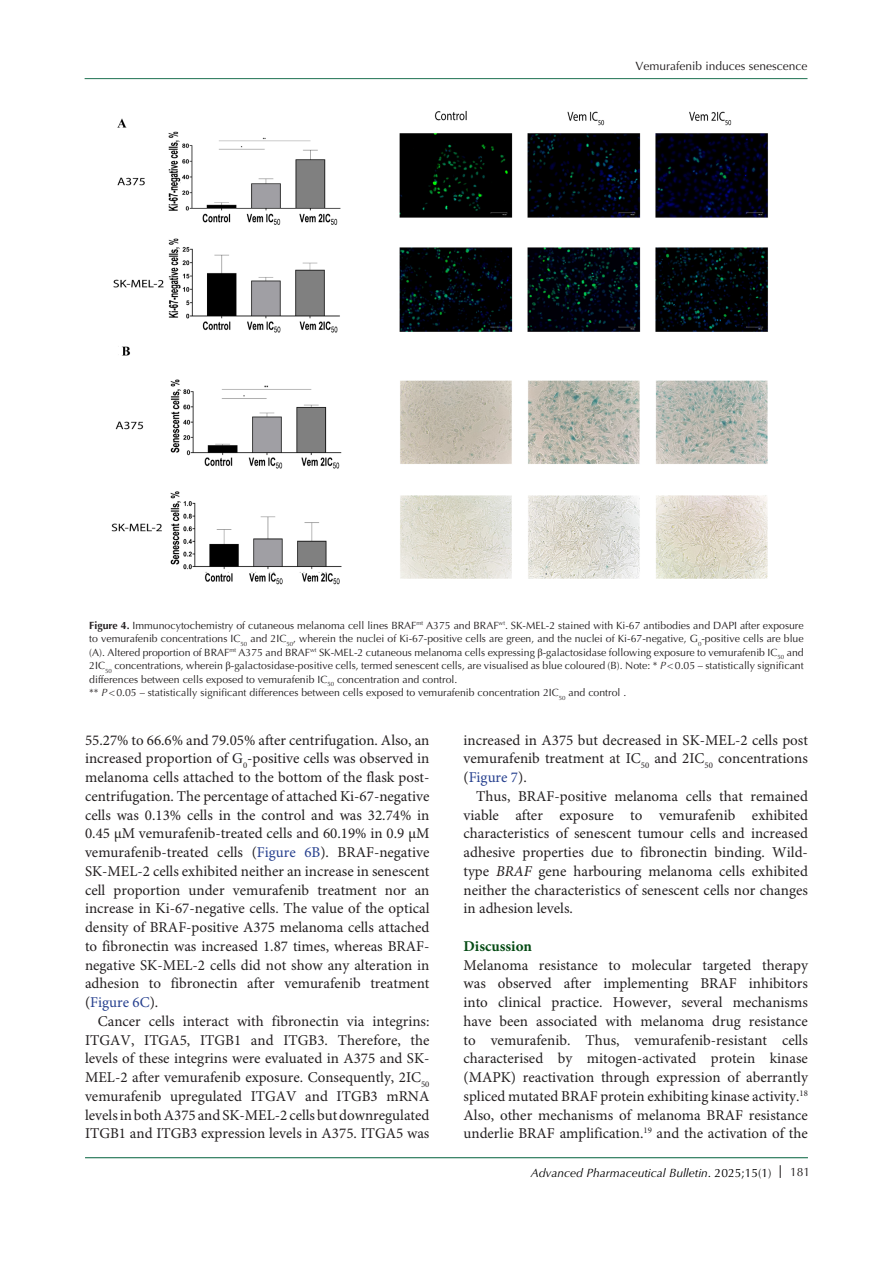
<style>
.page{position:relative;width:893px;height:1263px;background:#fff}
.page>*{position:absolute;margin:0;border:0;box-sizing:border-box;transform-origin:0 0}
.t1{font:15px/18.8px "Minion Pro";color:#231f20;text-align:justify}
.t2{font:700 15px "Minion Pro";color:#054b14}
.t3{font:italic 12px "Optima LT Std";color:#000}
.t4{font:12px "Optima LT Std";color:#231f20}
.t5{font:10.5px/13.5px "Optima LT Std";color:#231f20;text-align:justify}
.s1{font-weight:700}
.s2{font-family:"Times New Roman"}
.s3{font-style:italic}
.s4{color:#253f8e}
.s5{font-style:normal}
</style>
<div class="page">
<svg style="left:780px;top:1165px;width:1px;height:13px"></svg>
<hr style="left:85px;top:1157px;width:723px;height:1px;background:#1e7252">
<hr style="left:85px;top:78px;width:722px;height:1px;background:#1e7252">
<img style="left:111px;top:110px;width:657px;height:475px">
<p class="t4" style="left:635px;top:59px;width:174px">Vemurafenib induces senescence</p>
<p class="t5" style="left:89px;top:618px;width:716px"><span class="s1">Figure 4.</span> Immunocytochemistry of cutaneous melanoma cell lines BRAF<sup>mt</sup> A375 and BRAF<sup>wt</sup>. SK-MEL-2 stained with Ki-67 antibodies and DAPI after exposure to vemurafenib concentrations IC<sub>50</sub> and 2IC<sub>50</sub>, wherein the nuclei of Ki-67-positive cells are green, and the nuclei of Ki-67-negative, G<sub>0</sub>-positive cells are blue (A). Altered proportion of BRAF<sup>mt</sup> A375 and BRAF<sup>wt</sup> SK-MEL-2 cutaneous melanoma cells expressing <span class="s2">β</span>-galactosidase following exposure to vemurafenib IC<sub>50</sub> and 2IC<sub>50</sub> concentrations, wherein <span class="s2">β</span>-galactosidase-positive cells, termed senescent cells, are visualised as blue coloured (B). Note: * <span class="s3">P</span>&lt;0.05 – statistically significant differences between cells exposed to vemurafenib IC<sub>50</sub> concentration and control.</p>
<p class="t5" style="left:89px;top:686px;width:538px">** <span class="s3">P</span>&lt;0.05 – statistically significant differences between cells exposed to vemurafenib concentration 2IC<sub>50</sub> and control .</p>
<p class="t1" style="left:85px;top:731px;width:346px">55.27% to 66.6% and 79.05% after centrifugation. Also, an increased proportion of G<sub>0</sub>-positive cells was observed in melanoma cells attached to the bottom of the flask post&shy;centrifugation. The percentage of attached Ki-67-negative cells was 0.13% cells in the control and was 32.74% in 0.45 μM vemurafenib-treated cells and 60.19% in 0.9 μM vemurafenib-treated cells (<span class="s4">Figure 6B</span>). BRAF-negative SK-MEL-2 cells exhibited neither an increase in senescent cell proportion under vemurafenib treatment nor an increase in Ki-67-negative cells. The value of the optical density of BRAF-positive A375 melanoma cells attached to fibronectin was increased 1.87 times, whereas BRAF&shy;negative SK-MEL-2 cells did not show any alteration in adhesion to fibronectin after vemurafenib treatment (<span class="s4">Figure 6C</span>).</p>
<p class="t1" style="left:85px;top:1012px;width:346px;text-indent:13px">Cancer cells interact with fibronectin via integrins:<br>ITGAV, ITGA5, ITGB1 and ITGB3. Therefore, the levels of these integrins were evaluated in A375 and SK-MEL-2 after vemurafenib exposure. Consequently, 2IC<sub>50 </sub>vemurafenib upregulated ITGAV and ITGB3 mRNA levels in both A375 and SK-MEL-2 cells but downregulated ITGB1 and ITGB3 expression levels in A375. ITGA5 was</p>
<p class="t1" style="left:463px;top:731px;width:346px">increased in A375 but decreased in SK-MEL-2 cells post vemurafenib treatment at IC<sub>50</sub> and 2IC<sub>50</sub> concentrations (<span class="s4">Figure 7</span>).</p>
<p class="t1" style="left:463px;top:787px;width:346px;text-indent:13px">Thus, BRAF-positive melanoma cells that remained viable after exposure to vemurafenib exhibited characteristics of senescent tumour cells and increased adhesive properties due to fibronectin binding. Wild&shy;type <span class="s3">BRAF</span> gene harbouring melanoma cells exhibited neither the characteristics of senescent cells nor changes in adhesion levels.</p>
<p class="t2" style="left:463px;top:935px;width:70px">Discussion</p>
<p class="t1" style="left:463px;top:956px;width:346px">Melanoma resistance to molecular targeted therapy was observed after implementing BRAF inhibitors into clinical practice. However, several mechanisms have been associated with melanoma drug resistance to vemurafenib. Thus, vemurafenib-resistant cells characterised by mitogen-activated protein kinase (MAPK) reactivation through expression of aberrantly spliced mutated BRAF protein exhibiting kinase activity.<sup>18<br></sup>Also, other mechanisms of melanoma BRAF resistance underlie BRAF amplification.<sup>19</sup> and the activation of the</p>
<p class="t3" style="left:531px;top:1165px;width:242px">Advanced Pharmaceutical Bulletin<span class="s5">. 2025;15(1)</span></p>
<p class="t4" style="left:790px;top:1165px;width:22px">181</p>
</div>
